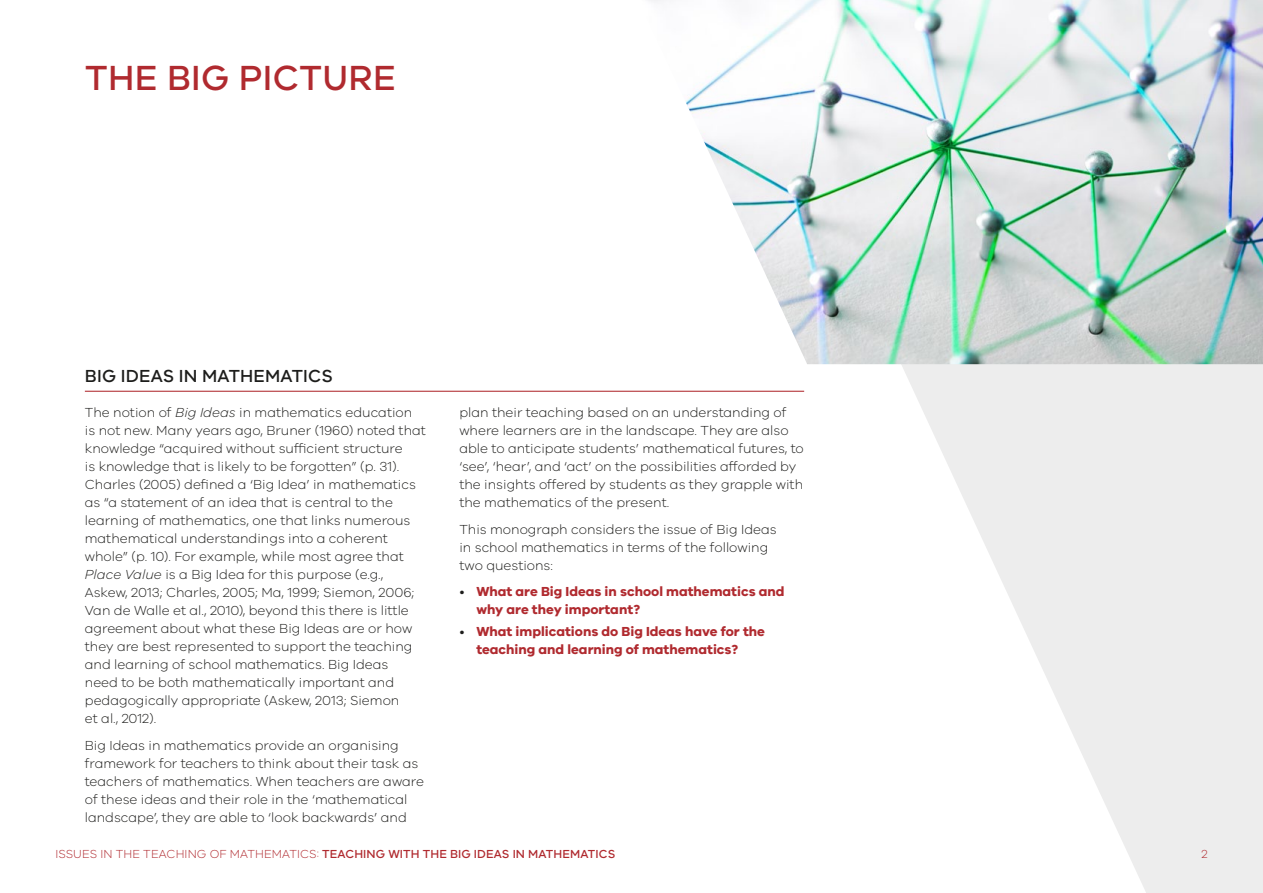
<style>
.page{position:relative;width:1263px;height:893px;background:#fff}
.page>*{position:absolute;margin:0;border:0;box-sizing:border-box;transform-origin:0 0}
.t1{font:500 36px "VIC";letter-spacing:.01em;color:#b02a2f}
.t2{font:500 18px "VIC";letter-spacing:.01em;color:#1d1d1b}
.t3{font:300 13.5px/18px "VIC";color:#1d1d1b}
.t4{font:700 13.5px/18px "VIC";color:#b02a2f}
.t5{font:500 12px "VIC";letter-spacing:.01em;color:#b02a2f}
.t6{font:300 12px "VIC";color:#b02a2f}
.s1{font-style:italic}
.s2{font-weight:300;color:#1d1d1b}
.s3{font-weight:300}
</style>
<div class="page">
<svg style="left:732px;top:364px;width:531px;height:529px"></svg>
<img style="left:649px;top:0;width:614px;height:364px">
<hr style="left:85px;top:391px;width:719px;height:1px;background:#b02a2f">
<h1 class="t1" style="left:85px;top:56px;width:312px">THE BIG PICTURE</h1>
<h2 class="t2" style="left:85px;top:365px;width:250px">BIG IDEAS IN MATHEMATICS</h2>
<p class="t3" style="left:85px;top:403px;width:342px">The notion of <span class="s1">Big Ideas</span> in mathematics education is not new. Many years ago, Bruner (1960) noted that knowledge “acquired without sufficient structure<br>is knowledge that is likely to be forgotten” (p. 31).<br>Charles (2005) defined a ‘Big Idea’ in mathematics as “a statement of an idea that is central to the learning of mathematics, one that links numerous mathematical understandings into a coherent whole” (p. 10). For example, while most agree that <span class="s1">Place Value</span> is a Big Idea for this purpose (e.g., Askew, 2013; Charles, 2005; Ma, 1999; Siemon, 2006; Van de Walle et al., 2010), beyond this there is little agreement about what these Big Ideas are or how they are best represented to support the teaching and learning of school mathematics. Big Ideas<br>need to be both mathematically important and pedagogically appropriate (Askew, 2013; Siemon<br>et al., 2012).</p>
<p class="t3" style="left:85px;top:736px;width:341px">Big Ideas in mathematics provide an organising framework for teachers to think about their task as teachers of mathematics. When teachers are aware of these ideas and their role in the ‘mathematical landscape’, they are able to ‘look backwards’ and</p>
<p class="t3" style="left:459px;top:403px;width:346px">plan their teaching based on an understanding of where learners are in the landscape. They are also able to anticipate students’ mathematical futures, to ‘see’, ‘hear’, and ‘act’ on the possibilities afforded by the insights offered by students as they grapple with the mathematics of the present.</p>
<p class="t3" style="left:459px;top:520px;width:319px">This monograph considers the issue of Big Ideas in school mathematics in terms of the following two questions:</p>
<p class="t4" style="left:476px;top:582px;width:310px;text-indent:-17px"><span class="s2">•</span> What are Big Ideas in school mathematics and why are they important?</p>
<p class="t4" style="left:476px;top:622px;width:290px;text-indent:-17px"><span class="s2">•</span> What implications do Big Ideas have for the teaching and learning of mathematics?</p>
<p class="t5" style="left:55px;top:847px;width:562px"><span class="s3">ISSUES IN THE TEACHING OF MATHEMATICS:</span> TEACHING WITH THE BIG IDEAS IN MATHEMATICS</p>
<p class="t6" style="left:1201px;top:847px;width:8px">2</p>
</div>
